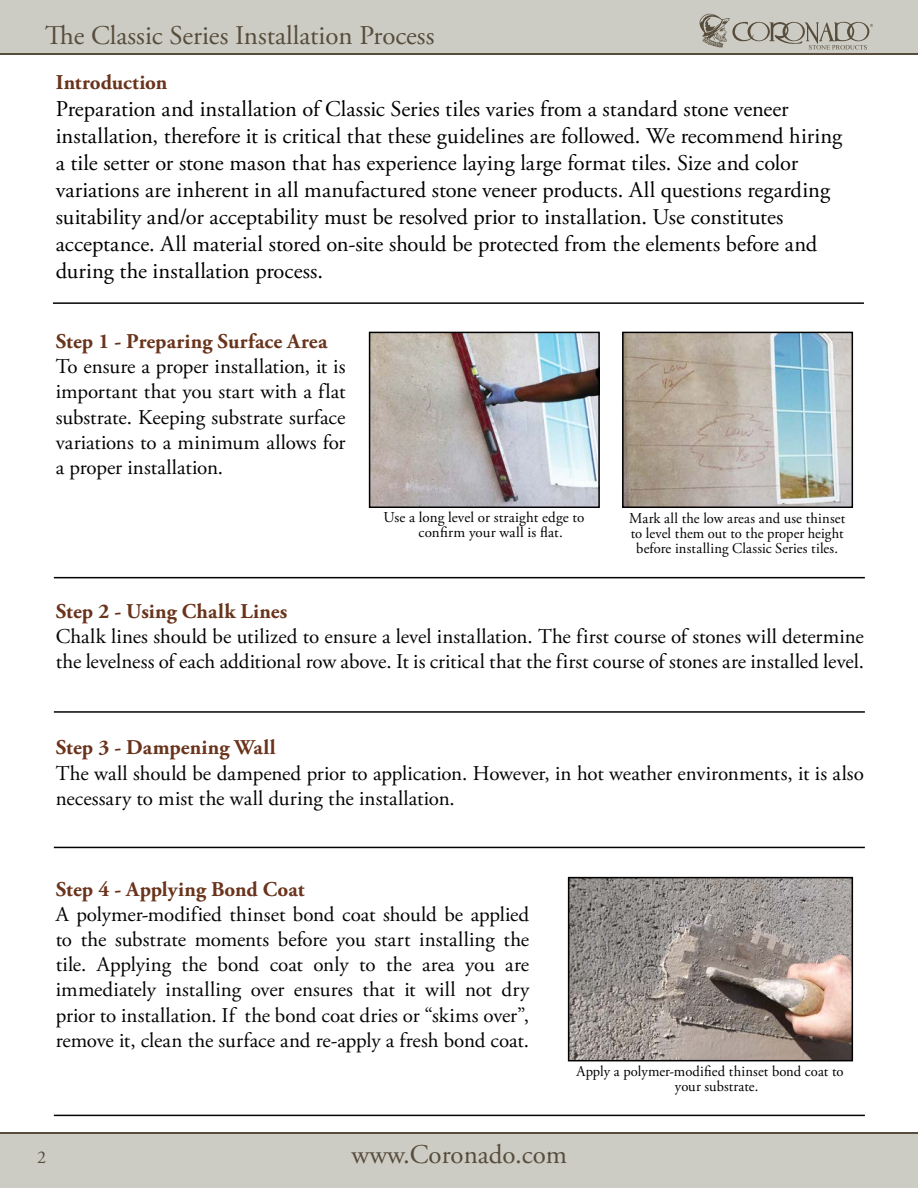
<style>
.page{position:relative;width:918px;height:1188px;background:#fff}
.page>*{position:absolute;margin:0;border:0;box-sizing:border-box;transform-origin:0 0}
.t1{font:27px "Adobe Garamond Pro";color:#574d3c}
.t2{font:22.5px/27px "Adobe Garamond Pro";color:#000}
.t3{font:21px/25.2px "Adobe Garamond Pro";color:#030304;text-align:justify}
.t4{font:700 21px "Adobe Garamond Pro";letter-spacing:.005em;color:#6a341c}
.t5{font:18px "Adobe Garamond Pro";color:#574d3c}
.t6{font:15px/15px "Adobe Garamond Pro";letter-spacing:.01em;color:#000}
</style>
<div class="page">
<div style="left:0;top:0;width:918px;height:54px;background:#cccbc4"></div>
<div style="left:0;top:1134px;width:918px;height:54px;background:#cccbc4"></div>
<hr style="left:0;top:53px;width:918px;height:2px;background:#574d3c">
<hr style="left:0;top:1132px;width:918px;height:2px;background:#574d3c">
<svg style="left:700px;top:14px;width:173px;height:36px"></svg>
<hr style="left:53px;top:302px;width:811px;height:2px;background:#030304">
<hr style="left:54px;top:577px;width:811px;height:1px;background:#030304">
<hr style="left:54px;top:711px;width:811px;height:2px;background:#030304">
<hr style="left:54px;top:847px;width:811px;height:1px;background:#030304">
<hr style="left:54px;top:1115px;width:811px;height:1px;background:#030304">
<img style="left:571px;top:880px;width:279px;height:178px">
<div style="left:568px;top:877px;width:285px;height:184px;border:2px solid #000"></div>
<img style="left:372px;top:335px;width:225px;height:170px">
<div style="left:369px;top:332px;width:231px;height:176px;border:2px solid #000"></div>
<img style="left:625px;top:335px;width:225px;height:170px">
<div style="left:622px;top:332px;width:231px;height:176px;border:2px solid #000"></div>
<p class="t1" style="left:45px;top:19px;width:391px">The Classic Series Installation Process</p>
<p class="t4" style="left:56px;top:70px;width:113px">Introduction</p>
<p class="t2" style="left:56px;top:96px;width:788px">Preparation and installation of Classic Series tiles varies from a standard stone veneer installation, therefore it is critical that these guidelines are followed. We recommend hiring a tile setter or stone mason that has experience laying large format tiles. Size and color variations are inherent in all manufactured stone veneer products. All questions regarding suitability and/or acceptability must be resolved prior to installation. Use constitutes acceptance. All material stored on-site should be protected from the elements before and during the installation process.</p>
<p class="t4" style="left:56px;top:329px;width:273px">Step 1 - Preparing Surface Area</p>
<p class="t3" style="left:56px;top:355px;width:291px">To ensure a proper installation, it is important that you start with a flat substrate. Keeping substrate surface variations to a minimum allows for a proper installation.</p>
<p class="t6" style="left:419px;top:511px;width:167px;text-indent:-35px">Use a long level or straight edge to confirm your wall is flat.</p>
<p class="t6" style="left:629px;top:511px;width:218px;text-align:center">Mark all the low areas and use thinset to level them out to the proper height before installing Classic Series tiles.</p>
<p class="t4" style="left:56px;top:599px;width:233px">Step 2 - Using Chalk Lines</p>
<p class="t3" style="left:56px;top:624px;width:810px">Chalk lines should be utilized to ensure a level installation. The first course of stones will determine the levelness of each additional row above. It is critical that the first course of stones are installed level.</p>
<p class="t4" style="left:56px;top:736px;width:221px">Step 3 - Dampening Wall</p>
<p class="t3" style="left:56px;top:761px;width:810px">The wall should be dampened prior to application. However, in hot weather environments, it is also necessary to mist the wall during the installation.</p>
<p class="t4" style="left:56px;top:877px;width:250px">Step 4 - Applying Bond Coat</p>
<p class="t3" style="left:56px;top:902px;width:475px">A polymer-modified thinset bond coat should be applied to the substrate moments before you start installing the tile. Applying the bond coat only to the area you are immediately installing over ensures that it will not dry prior to installation. If the bond coat dries or “skims over”, remove it, clean the surface and re-apply a fresh bond coat.</p>
<p class="t6" style="left:675px;top:1064px;width:170px;text-indent:-99px">Apply a polymer-modified thinset bond coat to your substrate.</p>
<p class="t5" style="left:37px;top:1146px;width:10px">2</p>
<p class="t1" style="left:352px;top:1138px;width:217px">www.Coronado.com</p>
</div>
